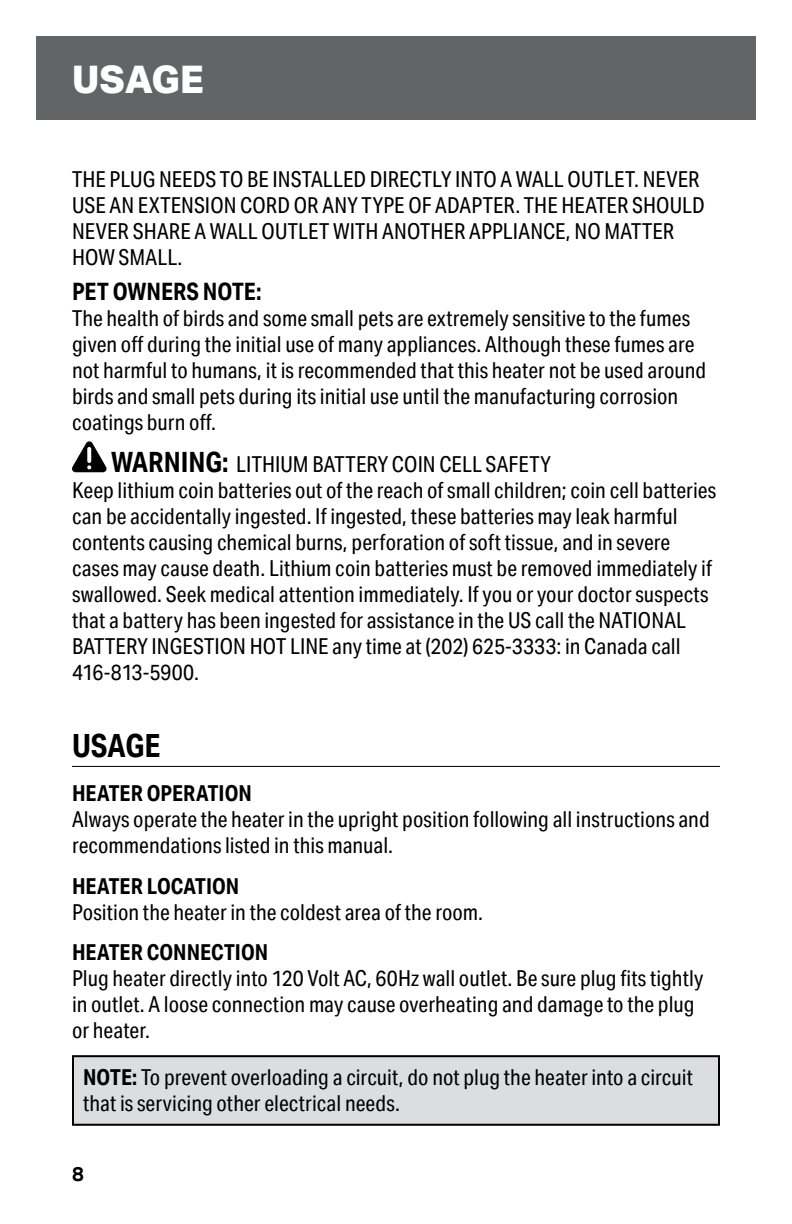
<style>
.page{position:relative;width:792px;height:1224px;background:#fff}
.page>*{position:absolute;margin:0;border:0;box-sizing:border-box;transform-origin:0 0}
.t1{font:800 38px "Aktiv Grotesk";color:#fff}
.t2{font:700 32px "Aktiv Grotesk Cd";color:#000}
.t3{font:700 24px "Aktiv Grotesk Cd";color:#000}
.t4{font:22px/26px "Aktiv Grotesk Cd";letter-spacing:.005em;color:#000}
.t5{font:700 22px "Aktiv Grotesk Cd";color:#000}
.t6{font:700 20px "Aktiv Grotesk";color:#000}
.s1{font-weight:700;font-size:28px}
.s2{font-weight:700}
</style>
<div class="page">
<div style="left:36px;top:36px;width:720px;height:84px;background:#636466"></div>
<hr style="left:72px;top:766px;width:648px;height:1px;background:#000">
<svg style="left:72px;top:441px;width:35px;height:31px"></svg>
<div style="left:73px;top:1056px;width:646px;height:69px;background:#dcddde"></div>
<div style="left:72px;top:1055px;width:648px;height:71px;border:2px solid #000"></div>
<h1 class="t1" style="left:72px;top:57px;width:133px">USAGE</h1>
<p class="t4" style="left:72px;top:166px;width:634px">THE PLUG NEEDS TO BE INSTALLED DIRECTLY INTO A WALL OUTLET. NEVER USE AN EXTENSION CORD OR ANY TYPE OF ADAPTER. THE HEATER SHOULD NEVER SHARE A WALL OUTLET WITH ANOTHER APPLIANCE, NO MATTER HOW SMALL.</p>
<p class="t3" style="left:72px;top:276px;width:191px">PET OWNERS NOTE:</p>
<p class="t4" style="left:72px;top:305px;width:636px">The health of birds and some small pets are extremely sensitive to the fumes given off during the initial use of many appliances. Although these fumes are not harmful to humans, it is recommended that this heater not be used around birds and small pets during its initial use until the manufacturing corrosion coatings burn off.</p>
<p class="t4" style="left:72px;top:451px;width:646px;text-indent:39px"><span class="s1">WARNING:</span> LITHIUM BATTERY COIN CELL SAFETY<br>Keep lithium coin batteries out of the reach of small children; coin cell batteries can be accidentally ingested. If ingested, these batteries may leak harmful contents causing chemical burns, perforation of soft tissue, and in severe cases may cause death. Lithium coin batteries must be removed immediately if swallowed. Seek medical attention immediately. If you or your doctor suspects that a battery has been ingested for assistance in the US call the NATIONAL BATTERY INGESTION HOT LINE any time at (202) 625-3333: in Canada call 416-813-5900.</p>
<h2 class="t2" style="left:72px;top:726px;width:90px">USAGE</h2>
<p class="t5" style="left:72px;top:780px;width:181px">HEATER OPERATION</p>
<p class="t4" style="left:72px;top:806px;width:639px">Always operate the heater in the upright position following all instructions and recommendations listed in this manual.</p>
<p class="t5" style="left:72px;top:873px;width:169px">HEATER LOCATION</p>
<p class="t4" style="left:72px;top:899px;width:413px">Position the heater in the coldest area of the room.</p>
<p class="t5" style="left:72px;top:938px;width:198px">HEATER CONNECTION</p>
<p class="t4" style="left:72px;top:965px;width:633px">Plug heater directly into 120 Volt AC, 60Hz wall outlet. Be sure plug fits tightly in outlet. A loose connection may cause overheating and damage to the plug or heater.</p>
<p class="t4" style="left:83px;top:1064px;width:612px"><span class="s2">NOTE:</span> To prevent overloading a circuit, do not plug the heater into a circuit that is servicing other electrical needs.</p>
<p class="t6" style="left:72px;top:1162px;width:13px">8</p>
</div>
